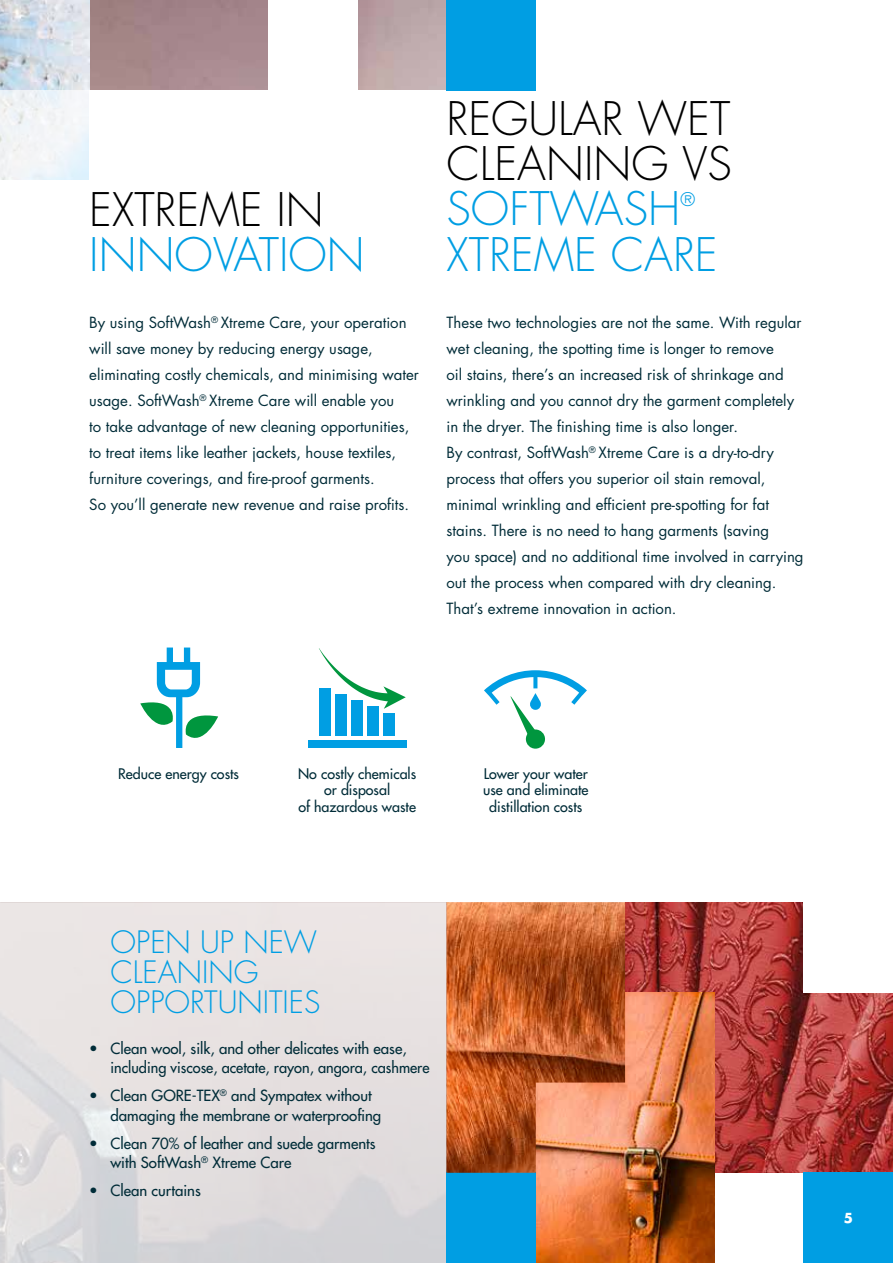
<style>
.page{position:relative;width:893px;height:1263px;background:#fff}
.page>*{position:absolute;margin:0;border:0;box-sizing:border-box;transform-origin:0 0}
.t1{font:300 45px/45.2px "Futura Std";color:#000}
.t2{font:300 45px "Futura Std";color:#009ee3}
.t3{font:300 30px/30px "Futura Std";color:#009ee3}
.t4{font:300 18.3px "Futura Std";color:#009ee3}
.t5{font:15px/26px "Futura Std";color:#002c38}
.t6{font:500 15px/19.5px "Futura Std";color:#002c38}
.t7{font:500 14.25px/16.5px "Futura Std";color:#002c38;text-align:center}
.t8{font:700 13.5px "Futura Std";color:#fff}
</style>
<div class="page">
<img style="left:0;top:0;width:89px;height:90px">
<svg style="left:0;top:902px;width:446px;height:361px;background:#e3dedf"></svg>
<img style="left:446px;top:902px;width:447px;height:271px">
<img style="left:536px;top:992px;width:178px;height:271px">
<div style="left:804px;top:1173px;width:89px;height:90px;background:#009ee3"></div>
<div style="left:446px;top:0;width:90px;height:90px;background:#009ee3"></div>
<div style="left:446px;top:1173px;width:90px;height:90px;background:#009ee3"></div>
<hr style="left:0;top:180px;width:1px;height:91px;background:#009ee3">
<svg style="left:0;top:90px;width:89px;height:90px;fill:#f1f4f7"></svg>
<div style="left:804px;top:812px;width:89px;height:180px;background:#fff"></div>
<svg style="left:140px;top:647px;width:78px;height:101px"></svg>
<div style="left:308px;top:740px;width:98px;height:7px;background:#009ee3"></div>
<svg style="left:319px;top:648px;width:87px;height:61px"></svg>
<div style="left:319px;top:688px;width:11px;height:48px;background:#009ee3"></div>
<div style="left:335px;top:695px;width:12px;height:41px;background:#009ee3"></div>
<div style="left:352px;top:700px;width:11px;height:36px;background:#009ee3"></div>
<div style="left:368px;top:706px;width:11px;height:30px;background:#009ee3"></div>
<div style="left:384px;top:713px;width:11px;height:23px;background:#009ee3"></div>
<div style="left:526px;top:729px;width:19px;height:20px;background:#00963e;border-radius:50%"></div>
<svg style="left:484px;top:670px;width:103px;height:72px"></svg>
<h1 class="t1" style="left:89px;top:188px;width:236px">EXTREME IN</h1>
<h1 class="t2" style="left:89px;top:227px;width:277px">INNOVATION</h1>
<h1 class="t1" style="left:446px;top:98px;width:287px">REGULAR WET<br>CLEANING VS</h1>
<h1 class="t2" style="left:446px;top:182px;width:235px">SOFTWASH</h1>
<p class="t4" style="left:680px;top:188px;width:16px">®</p>
<h1 class="t2" style="left:446px;top:227px;width:273px">XTREME CARE</h1>
<p class="t5" style="left:89px;top:310px;width:331px">By using SoftWash<sup>®</sup> Xtreme Care, your operation will save money by reducing energy usage, eliminating costly chemicals, and minimising water usage. SoftWash<sup>®</sup> Xtreme Care will enable you<br>to take advantage of new cleaning opportunities, to treat items like leather jackets, house textiles, furniture coverings, and fire-proof garments.<br>So you’ll generate new revenue and raise profits.</p>
<p class="t5" style="left:446px;top:310px;width:359px">These two technologies are not the same. With regular wet cleaning, the spotting time is longer to remove<br>oil stains, there’s an increased risk of shrinkage and wrinkling and you cannot dry the garment completely in the dryer. The finishing time is also longer.<br>By contrast, SoftWash<sup>®</sup> Xtreme Care is a dry-to-dry process that offers you superior oil stain removal, minimal wrinkling and efficient pre-spotting for fat stains. There is no need to hang garments (saving<br>you space) and no additional time involved in carrying out the process when compared with dry cleaning.<br>That’s extreme innovation in action.</p>
<p class="t7" style="left:118px;top:765px;width:122px">Reduce energy costs</p>
<p class="t7" style="left:298px;top:765px;width:120px">No costly chemicals or disposal<br>of hazardous waste</p>
<p class="t7" style="left:483px;top:765px;width:107px">Lower your water use and eliminate distillation costs</p>
<h2 class="t3" style="left:111px;top:928px;width:211px">OPEN UP NEW<br>CLEANING<br>OPPORTUNITIES</h2>
<p class="t6" style="left:111px;top:1038px;width:320px;text-indent:-21px">• Clean wool, silk, and other delicates with ease, including viscose, acetate, rayon, angora, cashmere</p>
<p class="t6" style="left:111px;top:1086px;width:272px;text-indent:-21px">• Clean GORE-TEX<sup>®</sup> and Sympatex without damaging the membrane or waterproofing</p>
<p class="t6" style="left:111px;top:1133px;width:266px;text-indent:-21px">• Clean 70% of leather and suede garments with SoftWash<sup>®</sup> Xtreme Care</p>
<p class="t6" style="left:89px;top:1181px;width:113px">• Clean curtains</p>
<p class="t8" style="left:844px;top:1209px;width:11px">5</p>
</div>
